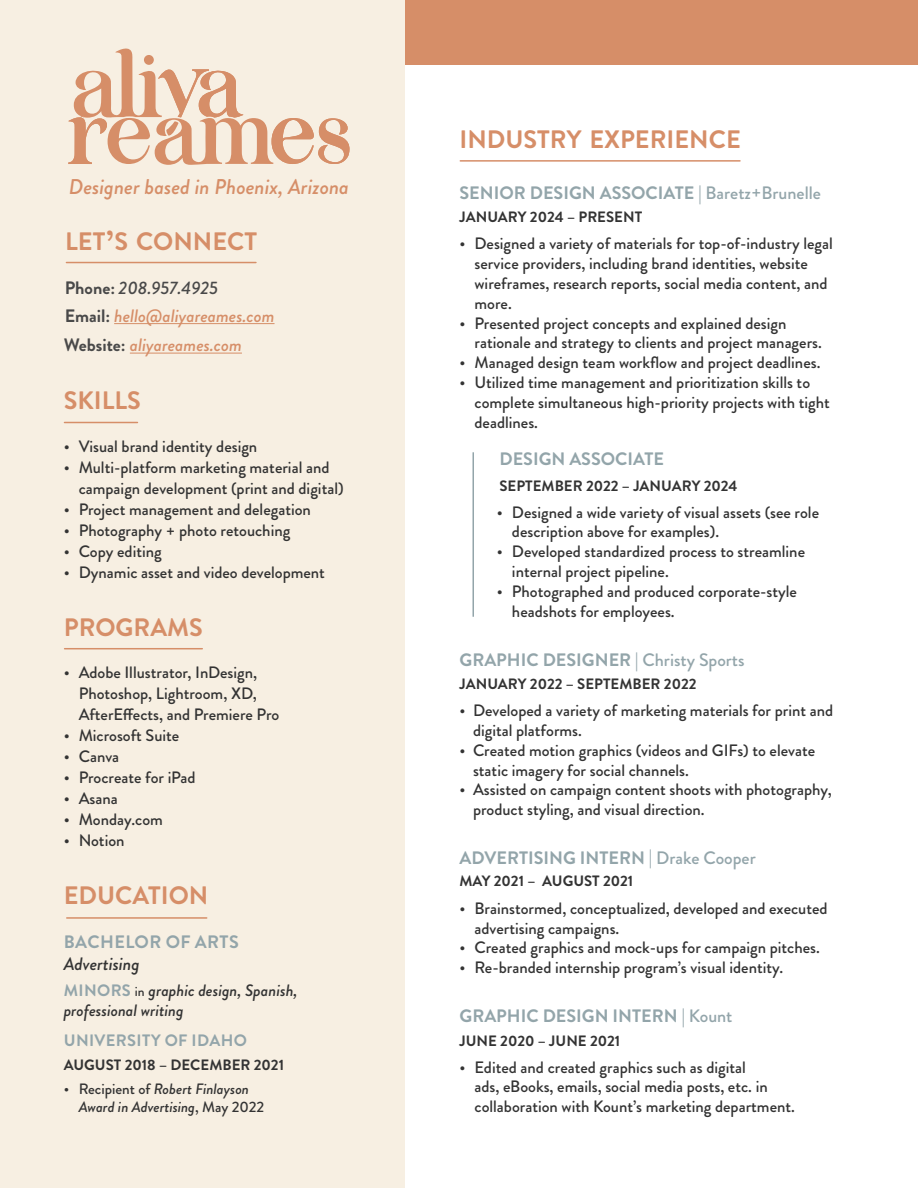
<style>
.page{position:relative;width:918px;height:1188px;background:#fff}
.page>*{position:absolute;margin:0;border:0;box-sizing:border-box;transform-origin:0 0}
.t1{font:700 25.2px "Brandon Grotesque";color:#d68e68}
.t2{font:italic 500 21.3px "Brandon Grotesque";color:#d68e68}
.t3{font:700 18px "Brandon Grotesque";color:#93a5aa}
.t4{font:italic 500 18px "Brandon Grotesque";color:#d68e68}
.t5{font:italic 500 18px "Brandon Grotesque";color:#494949}
.t6{font:700 18px "Brandon Grotesque";letter-spacing:.02em;color:#93a5aa}
.t7{font:italic 500 18px "Brandon Grotesque";color:#333}
.t8{font:500 16.5px/19.8px "Brandon Grotesque";color:#333}
.t9{font:italic 500 16.5px/19.8px "Brandon Grotesque";color:#333}
.t10{font:700 16.5px "Brandon Grotesque";letter-spacing:.02em;color:#93a5aa}
.t11{font:700 15px "Brandon Grotesque";color:#333}
.t12{font:italic 500 15px/18px "Brandon Grotesque";color:#333}
.s1{font-size:36px}
.s2{font-weight:700;font-style:normal}
.s3{font-weight:700;font-style:normal;color:#494949}
.s4{font-weight:700;font-style:normal;color:#93a5aa}
.s5{font-style:normal;font-size:13.5px}
.s6{font-style:normal}
.s7{font-weight:500}
</style>
<div class="page">
<div style="left:0;top:0;width:918px;height:65px;background:#d68e68"></div>
<div style="left:0;top:0;width:405px;height:1188px;background:#f7efe2"></div>
<hr style="left:472px;top:452px;width:2px;height:165px;background:#93a5aa">
<hr style="left:460px;top:160px;width:280px;height:2px;background:#d68e68">
<hr style="left:64px;top:422px;width:73px;height:1px;background:#d68e68">
<hr style="left:65px;top:648px;width:137px;height:1px;background:#d68e68">
<hr style="left:67px;top:917px;width:140px;height:2px;background:#d68e68">
<hr style="left:114px;top:323px;width:161px;height:1px;background:#d68e68">
<hr style="left:130px;top:353px;width:112px;height:1px;background:#d68e68">
<hr style="left:66px;top:262px;width:190px;height:1px;background:#d68e68">
<svg style="left:68px;top:49px;width:282px;height:116px"></svg>
<p class="t2" style="left:69px;top:172px;width:282px">Designer based in Phoenix, Arizona</p>
<h1 class="t1" style="left:65px;top:223px;width:193px">LET<span class="s1">’</span>S CONNECT</h1>
<p class="t5" style="left:65px;top:275px;width:155px"><span class="s2">Phone:</span> 208.957.4925</p>
<p class="t4" style="left:65px;top:303px;width:211px"><span class="s3">Email:</span> hello@aliyareames.com</p>
<p class="t4" style="left:64px;top:333px;width:180px"><span class="s3">Website:</span> aliyareames.com</p>
<h1 class="t1" style="left:64px;top:383px;width:79px">SKILLS</h1>
<p class="t8" style="left:64px;top:437px;width:195px">• Visual brand identity design</p>
<p class="t8" style="left:79px;top:457px;width:266px;line-height:21px;text-indent:-15px">• Multi-platform marketing material and campaign development (print and digital)</p>
<p class="t8" style="left:64px;top:500px;width:249px">• Project management and delegation</p>
<p class="t8" style="left:64px;top:521px;width:228px">• Photography + photo retouching</p>
<p class="t8" style="left:64px;top:542px;width:100px">• Copy editing</p>
<p class="t8" style="left:64px;top:563px;width:263px">• Dynamic asset and video development</p>
<h1 class="t1" style="left:64px;top:609px;width:140px">PROGRAMS</h1>
<p class="t8" style="left:79px;top:663px;width:202px;line-height:21px;text-indent:-15px">• Adobe Illustrator, InDesign,<br>Photoshop, Lightroom, XD,<br>AfterEffects, and Premiere Pro</p>
<p class="t8" style="left:64px;top:726px;width:117px">• Microsoft Suite</p>
<p class="t8" style="left:64px;top:747px;width:57px">• Canva</p>
<p class="t8" style="left:64px;top:768px;width:133px">• Procreate for iPad</p>
<p class="t8" style="left:64px;top:789px;width:56px">• Asana</p>
<p class="t8" style="left:64px;top:810px;width:101px">• Monday.com</p>
<p class="t8" style="left:64px;top:831px;width:62px">• Notion</p>
<h1 class="t1" style="left:64px;top:878px;width:146px">EDUCATION</h1>
<p class="t6" style="left:64px;top:930px;width:176px">BACHELOR OF ARTS</p>
<p class="t7" style="left:64px;top:951px;width:78px">Advertising</p>
<p class="t9" style="left:64px;top:981px;width:235px"><span class="s4">MINORS</span> <span class="s5">in</span> graphic design, Spanish, professional writing</p>
<p class="t10" style="left:64px;top:1029px;width:185px">UNIVERSITY OF IDAHO</p>
<p class="t11" style="left:64px;top:1054px;width:222px">AUGUST 2018 – DECEMBER 2021</p>
<p class="t12" style="left:79px;top:1080px;width:187px;text-indent:-15px"><span class="s6">• Recipient of</span> Robert Finlayson<br>Award in Advertising<span class="s6">, May 2022</span></p>
<h1 class="t1" style="left:460px;top:122px;width:283px">INDUSTRY EXPERIENCE</h1>
<p class="t3" style="left:460px;top:180px;width:363px">SENIOR DESIGN ASSOCIATE | <span class="s7">Baretz+Brunelle</span></p>
<p class="t11" style="left:460px;top:207px;width:184px">JANUARY 2024 – PRESENT</p>
<p class="t8" style="left:475px;top:234px;width:360px;text-indent:-15px">• Designed a variety of materials for top-of-industry legal service providers, including brand identities, website wireframes, research reports, social media content, and more.</p>
<p class="t8" style="left:475px;top:313px;width:349px;text-indent:-15px">• Presented project concepts and explained design rationale and strategy to clients and project managers.</p>
<p class="t8" style="left:460px;top:353px;width:362px">• Managed design team workflow and project deadlines.</p>
<p class="t8" style="left:475px;top:373px;width:357px;text-indent:-15px">• Utilized time management and prioritization skills to complete simultaneous high-priority projects with tight deadlines.</p>
<p class="t3" style="left:499px;top:446px;width:166px">DESIGN ASSOCIATE</p>
<p class="t11" style="left:499px;top:475px;width:240px">SEPTEMBER 2022 – JANUARY 2024</p>
<p class="t8" style="left:512px;top:502px;width:309px;text-indent:-15px">• Designed a wide variety of visual assets (see role description above for examples).</p>
<p class="t8" style="left:512px;top:542px;width:295px;text-indent:-15px">• Developed standardized process to streamline internal project pipeline.</p>
<p class="t8" style="left:512px;top:581px;width:287px;text-indent:-15px">• Photographed and produced corporate-style headshots for employees.</p>
<p class="t3" style="left:460px;top:647px;width:287px">GRAPHIC DESIGNER | <span class="s7">Christy Sports</span></p>
<p class="t11" style="left:460px;top:673px;width:239px">JANUARY 2022 – SEPTEMBER 2022</p>
<p class="t8" style="left:473px;top:701px;width:362px;text-indent:-13px">• Developed a variety of marketing materials for print and digital platforms.</p>
<p class="t8" style="left:473px;top:740px;width:344px;text-indent:-13px">• Created motion graphics (videos and GIFs) to elevate static imagery for social channels.</p>
<p class="t8" style="left:473px;top:780px;width:360px;text-indent:-13px">• Assisted on campaign content shoots with photography, product styling, and visual direction.</p>
<p class="t3" style="left:460px;top:845px;width:298px">ADVERTISING INTERN <span class="s7">| Drake Cooper</span></p>
<p class="t11" style="left:460px;top:871px;width:175px">MAY 2021 – AUGUST 2021</p>
<p class="t8" style="left:475px;top:898px;width:355px;text-indent:-15px">• Brainstormed, conceptualized, developed and executed advertising campaigns.</p>
<p class="t8" style="left:460px;top:938px;width:362px">• Created graphics and mock-ups for campaign pitches.</p>
<p class="t8" style="left:460px;top:958px;width:325px">• Re-branded internship program’s visual identity.</p>
<p class="t3" style="left:460px;top:1003px;width:275px">GRAPHIC DESIGN INTERN | <span class="s7">Kount</span></p>
<p class="t11" style="left:460px;top:1030px;width:162px">JUNE 2020 – JUNE 2021</p>
<p class="t8" style="left:475px;top:1057px;width:322px;text-indent:-15px">• Edited and created graphics such as digital<br>ads, eBooks, emails, social media posts, etc. in collaboration with Kount’s marketing department.</p>
</div>
